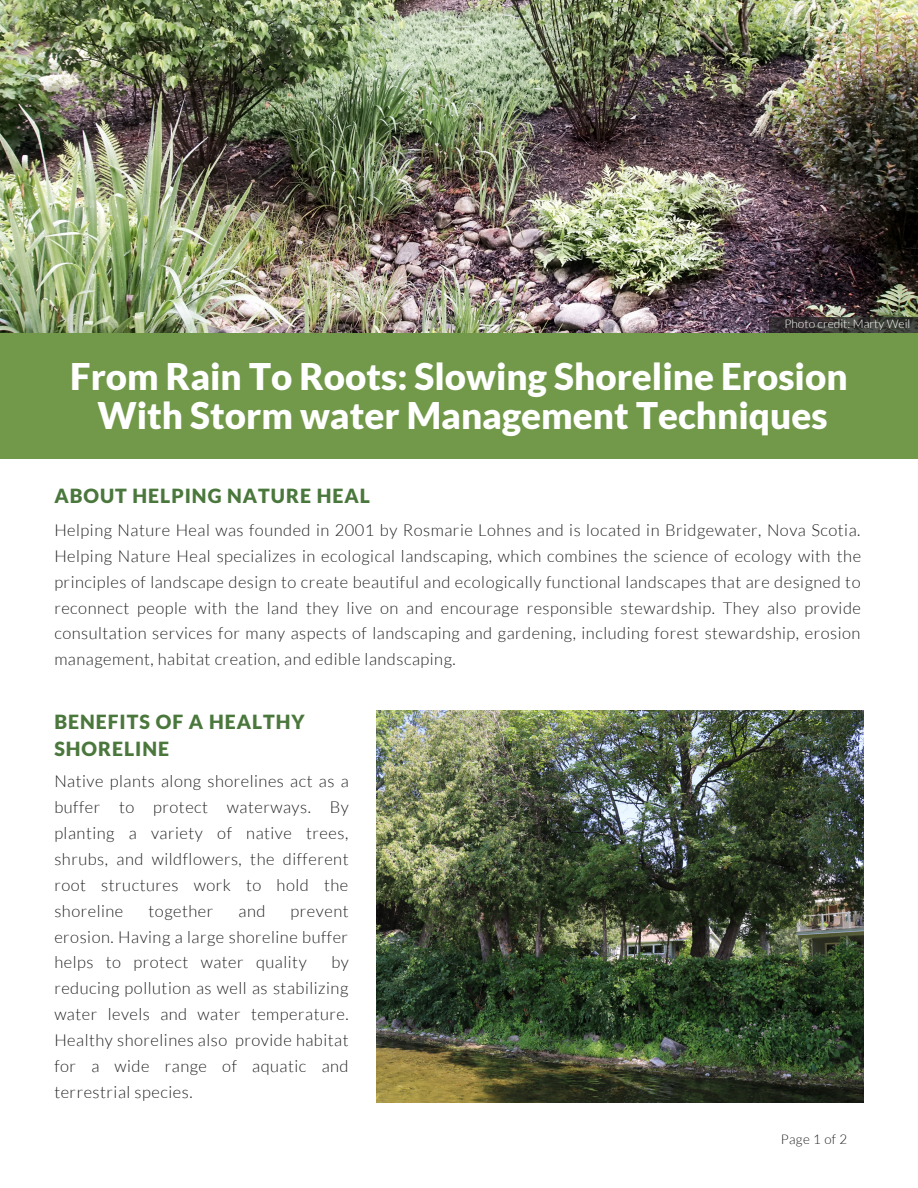
<style>
.page{position:relative;width:918px;height:1188px;background:#fff}
.page>*{position:absolute;margin:0;border:0;box-sizing:border-box;transform-origin:0 0}
.t1{font:900 36.75px "Lato";color:#fff}
.t2{font:900 19.5px "Lato";letter-spacing:.05em;color:#4a773c}
.t3{font:300 16.5px/25.8px "Lato";letter-spacing:.03em;color:#222;text-align:justify}
.t4{font:300 13.35px "Lato";letter-spacing:.03em;color:#222}
.t5{font:300 12px "Lato";color:#fff}
</style>
<div class="page">
<img style="left:0;top:0;width:918px;height:333px">
<div style="left:0;top:333px;width:918px;height:126px;background:#719949"></div>
<svg style="left:769px;top:317px;width:149px;height:16px;background:#373634"></svg>
<img style="left:376px;top:711px;width:487px;height:391px">
<p class="t5" style="left:784px;top:316px;width:128px">Photo credit: Marty Weil</p>
<p class="t1" style="left:70px;top:354px;width:779px">From Rain To Roots: Slowing Shoreline Erosion</p>
<p class="t1" style="left:97px;top:393px;width:732px">With Storm water Management Techniques</p>
<p class="t2" style="left:54px;top:483px;width:317px">ABOUT HELPING NATURE HEAL</p>
<p class="t3" style="left:54px;top:517px;width:808px">Helping Nature Heal was founded in 2001 by Rosmarie Lohnes and is located in Bridgewater, Nova Scotia.<br>Helping Nature Heal specializes in ecological landscaping, which combines the science of ecology with the principles of landscape design to create beautiful and ecologically functional landscapes that are designed to reconnect people with the land they live on and encourage responsible stewardship. They also provide consultation services for many aspects of landscaping and gardening, including forest stewardship, erosion management, habitat creation, and edible landscaping.</p>
<p class="t2" style="left:54px;top:710px;width:252px">BENEFITS OF A HEALTHY</p>
<p class="t2" style="left:54px;top:737px;width:116px">SHORELINE</p>
<p class="t3" style="left:54px;top:768px;width:296px">Native plants along shorelines act as a buffer to protect waterways. By planting a variety of native trees, shrubs, and wildflowers, the different root structures work to hold the shoreline</p>
<p class="t3" style="left:149px;top:897px;width:66px">together</p>
<p class="t3" style="left:239px;top:897px;width:28px">and</p>
<p class="t3" style="left:54px;top:897px;width:296px;text-indent:236px">prevent erosion. Having a large shoreline buffer helps to protect water quality</p>
<p class="t3" style="left:54px;top:949px;width:296px;text-indent:277px">by reducing pollution as well as stabilizing water levels and water temperature.<br>Healthy shorelines also provide habitat for a wide range of aquatic and terrestrial species.</p>
<p class="t4" style="left:781px;top:1131px;width:68px">Page 1 of 2</p>
</div>
